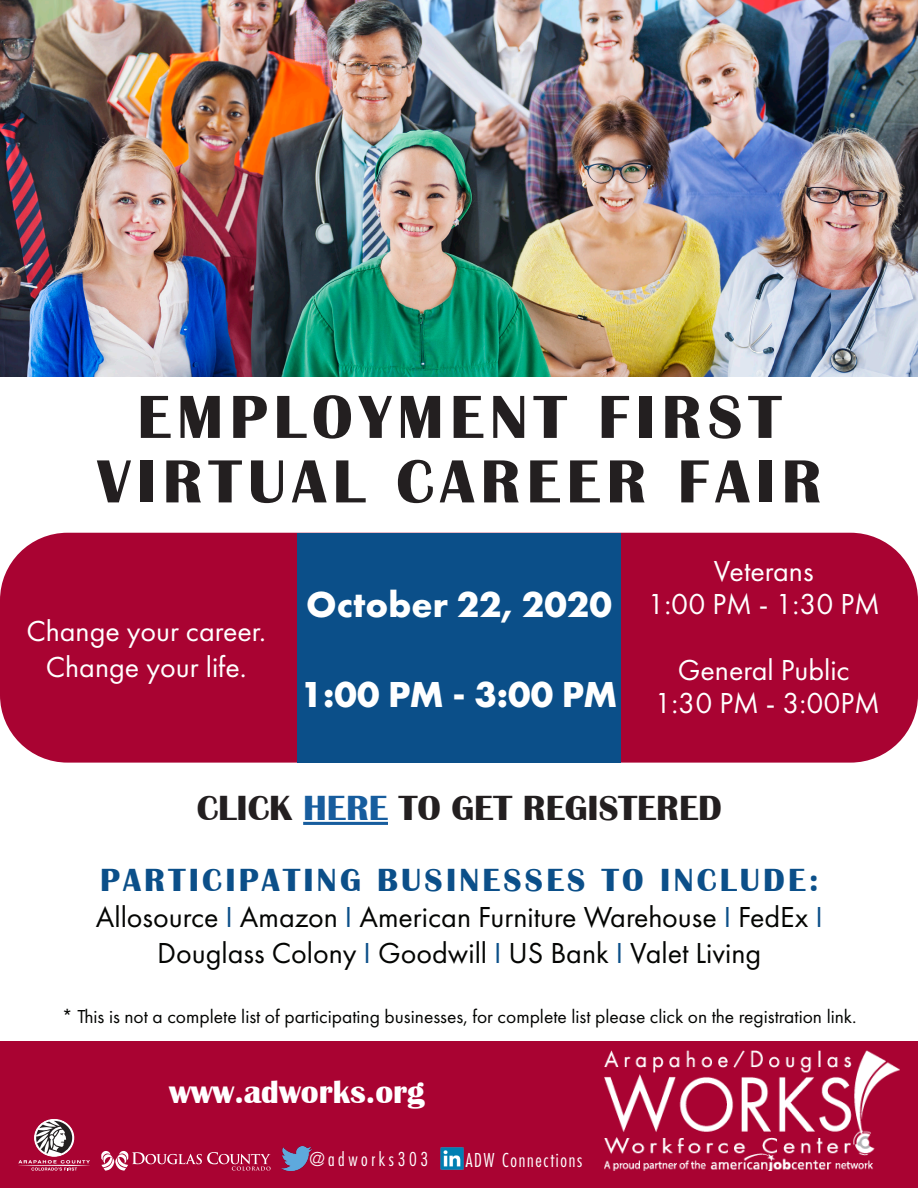
<style>
.page{position:relative;width:918px;height:1188px;background:#fff}
.page>*{position:absolute;margin:0;border:0;box-sizing:border-box;transform-origin:0 0}
.t1{font:700 63px "Britannic";letter-spacing:.1em;color:#231f20}
.t2{font:700 37.5px "Futura PT";color:#fff}
.t3{font:700 36px "Britannic";color:#231f20}
.t4{font:700 33px "Britannic";letter-spacing:.1em;color:#0b4f89}
.t5{font:700 33px "Britannic";color:#fff}
.t6{font:30px/36px "Futura PT";color:#040503;text-align:center}
.t7{font:30px/36px "Futura PT";color:#fff;text-align:center}
.t8{font:19.5px "Futura PT";color:#040503}
.t9{font:300 condensed 18.6px "Futura Std";letter-spacing:.09em;color:#fff}
.t10{font:300 condensed 18.6px "Futura Std";letter-spacing:.19em;color:#fff}
.s1{color:#175d9e}
.s2{color:#0b4f89}
</style>
<div class="page">
<div style="left:0;top:1041px;width:918px;height:147px;background:#a90332"></div>
<svg style="left:101px;top:1151px;width:170px;height:20px"></svg>
<svg style="left:18px;top:1119px;width:72px;height:52px"></svg>
<img style="left:281px;top:1146px;width:30px;height:25px">
<img style="left:440px;top:1147px;width:28px;height:23px">
<img style="left:604px;top:1051px;width:296px;height:120px">
<img style="left:0;top:0;width:918px;height:376px">
<hr style="left:303px;top:822px;width:85px;height:3px;background:#175d9e">
<div style="left:0;top:533px;width:918px;height:230px;background:#a90332;border-radius:68px"></div>
<div style="left:297px;top:533px;width:324px;height:230px;background:#0b4f89"></div>
<p class="t1" style="left:137px;top:381px;width:646px">EMPLOYMENT FIRST</p>
<p class="t1" style="left:97px;top:446px;width:726px">VIRTUAL CAREER FAIR</p>
<p class="t7" style="left:26px;top:613px;width:241px">Change your career.<br>Change your life.</p>
<p class="t2" style="left:306px;top:580px;width:307px">October 22, 2020</p>
<p class="t2" style="left:301px;top:670px;width:318px">1:00 PM - 3:00 PM</p>
<p class="t7" style="left:714px;top:553px;width:101px">Veterans</p>
<p class="t7" style="left:647px;top:586px;width:234px">1:00 PM - 1:30 PM</p>
<p class="t7" style="left:678px;top:652px;width:174px">General Public</p>
<p class="t7" style="left:654px;top:685px;width:227px">1:30 PM - 3:00PM</p>
<p class="t3" style="left:197px;top:787px;width:527px">CLICK <span class="s1">HERE</span> TO GET REGISTERED</p>
<p class="t4" style="left:100px;top:862px;width:720px">PARTICIPATING BUSINESSES TO INCLUDE:</p>
<p class="t6" style="left:96px;top:899px;width:728px">Allosource <span class="s2">I</span> Amazon <span class="s2">I</span> American Furniture Warehouse <span class="s2">I</span> FedEx <span class="s2">I<br></span>Douglass Colony <span class="s2">I</span> Goodwill <span class="s2">I</span> US Bank <span class="s2">I</span> Valet Living</p>
<p class="t8" style="left:62px;top:1005px;width:796px">* This is not a complete list of participating businesses, for complete list please click on the registration link.</p>
<p class="t5" style="left:169px;top:1073px;width:257px">www.adworks.org</p>
<p class="t10" style="left:310px;top:1148px;width:120px">@adworks303</p>
<p class="t9" style="left:466px;top:1149px;width:118px">ADW Connections</p>
</div>
